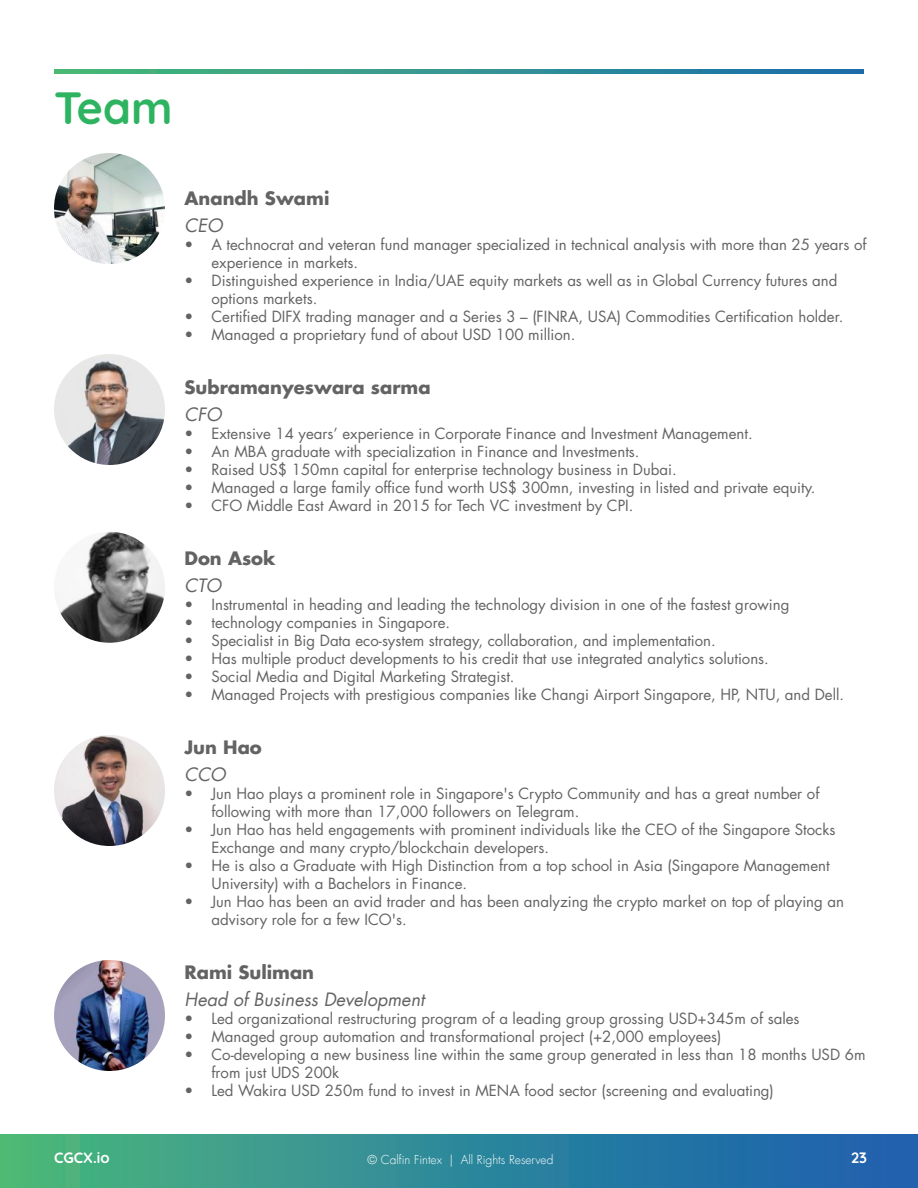
<style>
.page{position:relative;width:918px;height:1188px;background:#fff}
.page>*{position:absolute;margin:0;border:0;box-sizing:border-box;transform-origin:0 0}
.Section_Header{font:700 45px "Quicksand";color:#2eb460}
.t1{font:700 18px "Futura LT";color:#636364}
.t2{font:italic 18px "Futura LT";color:#636364}
.t3{font:15px/18px "Futura LT";color:#636364}
.t4{font:700 15px "Quicksand";color:#fff}
.t5{font:300 12px "Futura LT";color:#fff}
</style>
<div class="page">
<svg style="left:54px;top:69px;width:810px;height:5px;background:#329391"></svg>
<div style="left:0;top:1134px;width:918px;height:54px;background:linear-gradient(to right,#4bb77c,#185cb3)"></div>
<img style="left:54px;top:153px;width:111px;height:111px;border-radius:56px">
<img style="left:54px;top:354px;width:111px;height:111px;border-radius:56px">
<img style="left:54px;top:532px;width:111px;height:111px;border-radius:56px">
<img style="left:54px;top:735px;width:111px;height:111px;border-radius:56px">
<img style="left:54px;top:960px;width:111px;height:111px;border-radius:56px">
<p class="Section_Header" style="left:54px;top:71px;width:120px">Team</p>
<p class="t1" style="left:184px;top:186px;width:147px">Anandh Swami</p>
<p class="t2" style="left:184px;top:214px;width:40px">CEO</p>
<p class="t3" style="left:212px;top:236px;width:657px;text-indent:-27px">• A technocrat and veteran fund manager specialized in technical analysis with more than 25 years of experience in markets.</p>
<p class="t3" style="left:212px;top:272px;width:628px;text-indent:-27px">• Distinguished experience in India/UAE equity markets as well as in Global Currency futures and options markets.</p>
<p class="t3" style="left:184px;top:308px;width:660px">• Certified DIFX trading manager and a Series 3 – (FINRA, USA) Commodities Certification holder.</p>
<p class="t3" style="left:184px;top:326px;width:392px">• Managed a proprietary fund of about USD 100 million.</p>
<p class="t1" style="left:184px;top:375px;width:248px">Subramanyeswara sarma</p>
<p class="t2" style="left:184px;top:403px;width:39px">CFO</p>
<p class="t3" style="left:184px;top:425px;width:570px">• Extensive 14 years’ experience in Corporate Finance and Investment Management.</p>
<p class="t3" style="left:184px;top:443px;width:457px">• An MBA graduate with specialization in Finance and Investments.</p>
<p class="t3" style="left:184px;top:461px;width:494px">• Raised US$ 150mn capital for enterprise technology business in Dubai.</p>
<p class="t3" style="left:184px;top:479px;width:633px">• Managed a large family office fund worth US$ 300mn, investing in listed and private equity.</p>
<p class="t3" style="left:184px;top:497px;width:450px">• CFO Middle East Award in 2015 for Tech VC investment by CPI.</p>
<p class="t1" style="left:184px;top:546px;width:93px">Don Asok</p>
<p class="t2" style="left:184px;top:574px;width:38px">CTO</p>
<p class="t3" style="left:184px;top:596px;width:606px">• Instrumental in heading and leading the technology division in one of the fastest growing</p>
<p class="t3" style="left:184px;top:614px;width:267px">• technology companies in Singapore.</p>
<p class="t3" style="left:184px;top:632px;width:533px">• Specialist in Big Data eco-system strategy, collaboration, and implementation.</p>
<p class="t3" style="left:184px;top:650px;width:586px">• Has multiple product developments to his credit that use integrated analytics solutions.</p>
<p class="t3" style="left:184px;top:668px;width:332px">• Social Media and Digital Marketing Strategist.</p>
<p class="t3" style="left:184px;top:686px;width:661px">• Managed Projects with prestigious companies like Changi Airport Singapore, HP, NTU, and Dell.</p>
<p class="t1" style="left:184px;top:735px;width:79px">Jun Hao</p>
<p class="t2" style="left:184px;top:763px;width:43px">CCO</p>
<p class="t3" style="left:212px;top:785px;width:610px;text-indent:-27px">• Jun Hao plays a prominent role in Singapore's Crypto Community and has a great number of following with more than 17,000 followers on Telegram.</p>
<p class="t3" style="left:212px;top:821px;width:625px;text-indent:-27px">• Jun Hao has held engagements with prominent individuals like the CEO of the Singapore Stocks<br>Exchange and many crypto/blockchain developers.</p>
<p class="t3" style="left:212px;top:857px;width:620px;text-indent:-27px">• He is also a Graduate with High Distinction from a top school in Asia (Singapore Management<br>University) with a Bachelors in Finance.</p>
<p class="t3" style="left:212px;top:893px;width:634px;text-indent:-27px">• Jun Hao has been an avid trader and has been analyzing the crypto market on top of playing an advisory role for a few ICO's.</p>
<p class="t1" style="left:184px;top:960px;width:131px">Rami Suliman</p>
<p class="t2" style="left:184px;top:988px;width:241px">Head of Business Development</p>
<p class="t3" style="left:184px;top:1010px;width:617px">• Led organizational restructuring program of a leading group grossing USD+345m of sales</p>
<p class="t3" style="left:184px;top:1028px;width:539px">• Managed group automation and transformational project (+2,000 employees)</p>
<p class="t3" style="left:212px;top:1046px;width:656px;text-indent:-27px">• Co-developing a new business line within the same group generated in less than 18 months USD 6m from just UDS 200k</p>
<p class="t3" style="left:184px;top:1082px;width:591px">• Led Wakira USD 250m fund to invest in MENA food sector (screening and evaluating)</p>
<p class="t4" style="left:54px;top:1146px;width:57px">CGCX.io</p>
<p class="t5" style="left:368px;top:1152px;width:187px">© Calfin Fintex | All Rights Reserved</p>
<p class="t4" style="left:851px;top:1146px;width:17px">23</p>
</div>
